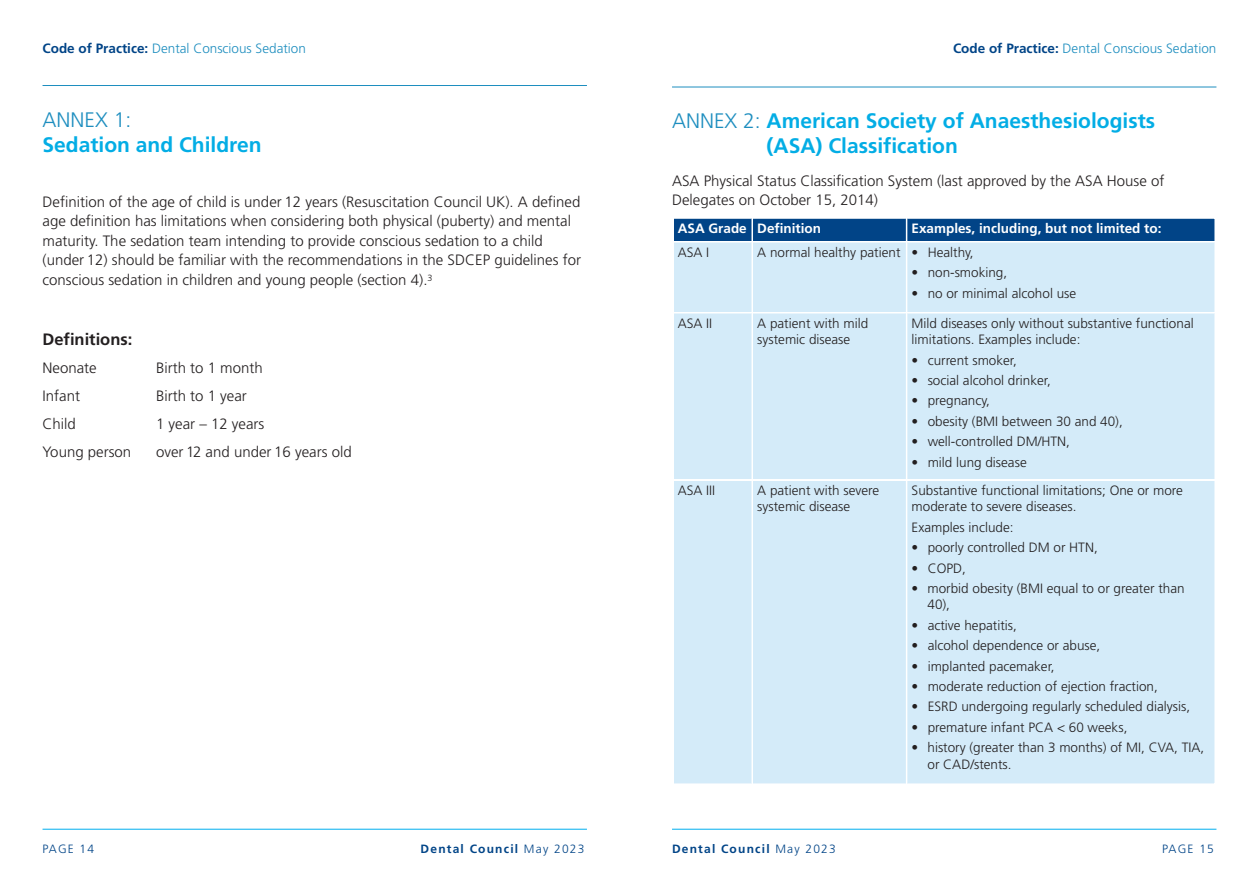
<style>
.page{position:relative;width:1259px;height:893px;background:#fff}
.page>*{position:absolute;margin:0;border:0;box-sizing:border-box;transform-origin:0 0}
.t1{font:700 21px/25.2px "Frutiger";color:#03ade5}
.t2{font:700 16.5px "Frutiger";color:#231f20}
.t3{font:300 15px/19.5px "Frutiger";color:#231f20}
.t4{font:300 13.5px/16.2px "Frutiger";color:#231f20}
.t5{font:300 13.5px "Frutiger";color:#1e8ebf}
.t6{font:700 13.5px "Frutiger";color:#fff}
.t7{font:700 12px "Frutiger";letter-spacing:.1em;color:#014487}
.t8{font:300 12px "Frutiger";letter-spacing:.1em;color:#014487}
.s1{font-weight:700;color:#014487}
.s2{font-weight:300;color:#1e8ebf}
.s3{font-weight:300}
</style>
<div class="page">
<hr style="left:672px;top:87px;width:544px;height:1px;background:#1e8ebf">
<hr style="left:672px;top:829px;width:544px;height:1px;background:#00aeef">
<hr style="left:43px;top:85px;width:544px;height:1px;background:#1e8ebf">
<hr style="left:43px;top:829px;width:544px;height:1px;background:#00aeef">
<div style="left:674px;top:218px;width:541px;height:566px;background:#d4ebf9"></div>
<hr style="left:751px;top:219px;width:2px;height:564px;background:#fff">
<hr style="left:906px;top:219px;width:1px;height:564px;background:#fff">
<hr style="left:673px;top:241px;width:78px;height:2px;background:#fff">
<hr style="left:753px;top:241px;width:153px;height:2px;background:#fff">
<hr style="left:907px;top:241px;width:307px;height:2px;background:#fff">
<hr style="left:673px;top:312px;width:78px;height:1px;background:#fff">
<hr style="left:753px;top:312px;width:153px;height:1px;background:#fff">
<hr style="left:907px;top:312px;width:307px;height:1px;background:#fff">
<hr style="left:673px;top:479px;width:78px;height:2px;background:#fff">
<hr style="left:753px;top:479px;width:153px;height:2px;background:#fff">
<hr style="left:907px;top:479px;width:307px;height:2px;background:#fff">
<p class="t5" style="left:43px;top:43px;width:265px"><span class="s1">Code of Practice:</span> Dental Conscious Sedation</p>
<p class="t1" style="left:43px;top:108px;width:221px"><span class="s2">ANNEX 1:<br></span>Sedation and Children</p>
<p class="t3" style="left:43px;top:193px;width:540px">Definition of the age of child is under 12 years (Resuscitation Council UK). A defined age definition has limitations when considering both physical (puberty) and mental maturity. The sedation team intending to provide conscious sedation to a child (under 12) should be familiar with the recommendations in the SDCEP guidelines for conscious sedation in children and young people (section 4).<sup>3</sup></p>
<p class="t2" style="left:43px;top:333px;width:91px">Definitions:</p>
<p class="t3" style="left:43px;top:359px;width:56px">Neonate</p>
<p class="t3" style="left:156px;top:359px;width:108px">Birth to 1 month</p>
<p class="t3" style="left:43px;top:387px;width:39px">Infant</p>
<p class="t3" style="left:156px;top:387px;width:92px">Birth to 1 year</p>
<p class="t3" style="left:43px;top:415px;width:35px">Child</p>
<p class="t3" style="left:156px;top:415px;width:110px">1 year – 12 years</p>
<p class="t3" style="left:43px;top:443px;width:90px">Young person</p>
<p class="t3" style="left:156px;top:443px;width:197px">over 12 and under 16 years old</p>
<p class="t8" style="left:43px;top:844px;width:53px">PAGE 14</p>
<p class="t7" style="left:420px;top:844px;width:165px">Dental Council <span class="s3">May 2023</span></p>
<p class="t5" style="left:953px;top:43px;width:265px"><span class="s1">Code of Practice:</span> Dental Conscious Sedation</p>
<p class="t1" style="left:766px;top:110px;width:390px;text-indent:-94px"><span class="s2">ANNEX 2:</span> American Society of Anaesthesiologists (ASA) Classification</p>
<p class="t3" style="left:672px;top:172px;width:494px">ASA Physical Status Classification System (last approved by the ASA House of<br>Delegates on October 15, 2014)</p>
<p class="t6" style="left:678px;top:223px;width:71px">ASA Grade</p>
<p class="t6" style="left:757px;top:223px;width:65px">Definition</p>
<p class="t6" style="left:911px;top:223px;width:251px">Examples, including, but not limited to:</p>
<p class="t4" style="left:678px;top:245px;width:33px">ASA I</p>
<p class="t4" style="left:757px;top:245px;width:145px">A normal healthy patient</p>
<p class="t4" style="left:911px;top:245px;width:64px">• Healthy,</p>
<p class="t4" style="left:911px;top:266px;width:97px">• non-smoking,</p>
<p class="t4" style="left:911px;top:286px;width:166px">• no or minimal alcohol use</p>
<p class="t4" style="left:678px;top:316px;width:36px">ASA II</p>
<p class="t4" style="left:757px;top:316px;width:113px">A patient with mild systemic disease</p>
<p class="t4" style="left:911px;top:316px;width:284px">Mild diseases only without substantive functional limitations. Examples include:</p>
<p class="t4" style="left:911px;top:353px;width:107px">• current smoker,</p>
<p class="t4" style="left:911px;top:373px;width:141px">• social alcohol drinker,</p>
<p class="t4" style="left:911px;top:394px;width:80px">• pregnancy,</p>
<p class="t4" style="left:911px;top:414px;width:213px">• obesity (BMI between 30 and 40),</p>
<p class="t4" style="left:911px;top:435px;width:160px">• well-controlled DM/HTN,</p>
<p class="t4" style="left:911px;top:455px;width:117px">• mild lung disease</p>
<p class="t4" style="left:678px;top:483px;width:39px">ASA III</p>
<p class="t4" style="left:757px;top:483px;width:124px">A patient with severe systemic disease</p>
<p class="t4" style="left:911px;top:483px;width:273px">Substantive functional limitations; One or more moderate to severe diseases.</p>
<p class="t4" style="left:911px;top:520px;width:104px">Examples include:</p>
<p class="t4" style="left:911px;top:540px;width:188px">• poorly controlled DM or HTN,</p>
<p class="t4" style="left:911px;top:561px;width:56px">• COPD,</p>
<p class="t4" style="left:927px;top:581px;width:259px;text-indent:-16px">• morbid obesity (BMI equal to or greater than<br>40),</p>
<p class="t4" style="left:911px;top:618px;width:107px">• active hepatitis,</p>
<p class="t4" style="left:911px;top:638px;width:190px">• alcohol dependence or abuse,</p>
<p class="t4" style="left:911px;top:659px;width:145px">• implanted pacemaker,</p>
<p class="t4" style="left:911px;top:679px;width:248px">• moderate reduction of ejection fraction,</p>
<p class="t4" style="left:911px;top:700px;width:280px">• ESRD undergoing regularly scheduled dialysis,</p>
<p class="t4" style="left:911px;top:720px;width:217px">• premature infant PCA &lt; 60 weeks,</p>
<p class="t4" style="left:927px;top:741px;width:278px;text-indent:-16px">• history (greater than 3 months) of MI, CVA, TIA, or CAD/stents.</p>
<p class="t7" style="left:672px;top:844px;width:165px">Dental Council <span class="s3">May 2023</span></p>
<p class="t8" style="left:1162px;top:844px;width:53px">PAGE 15</p>
</div>
